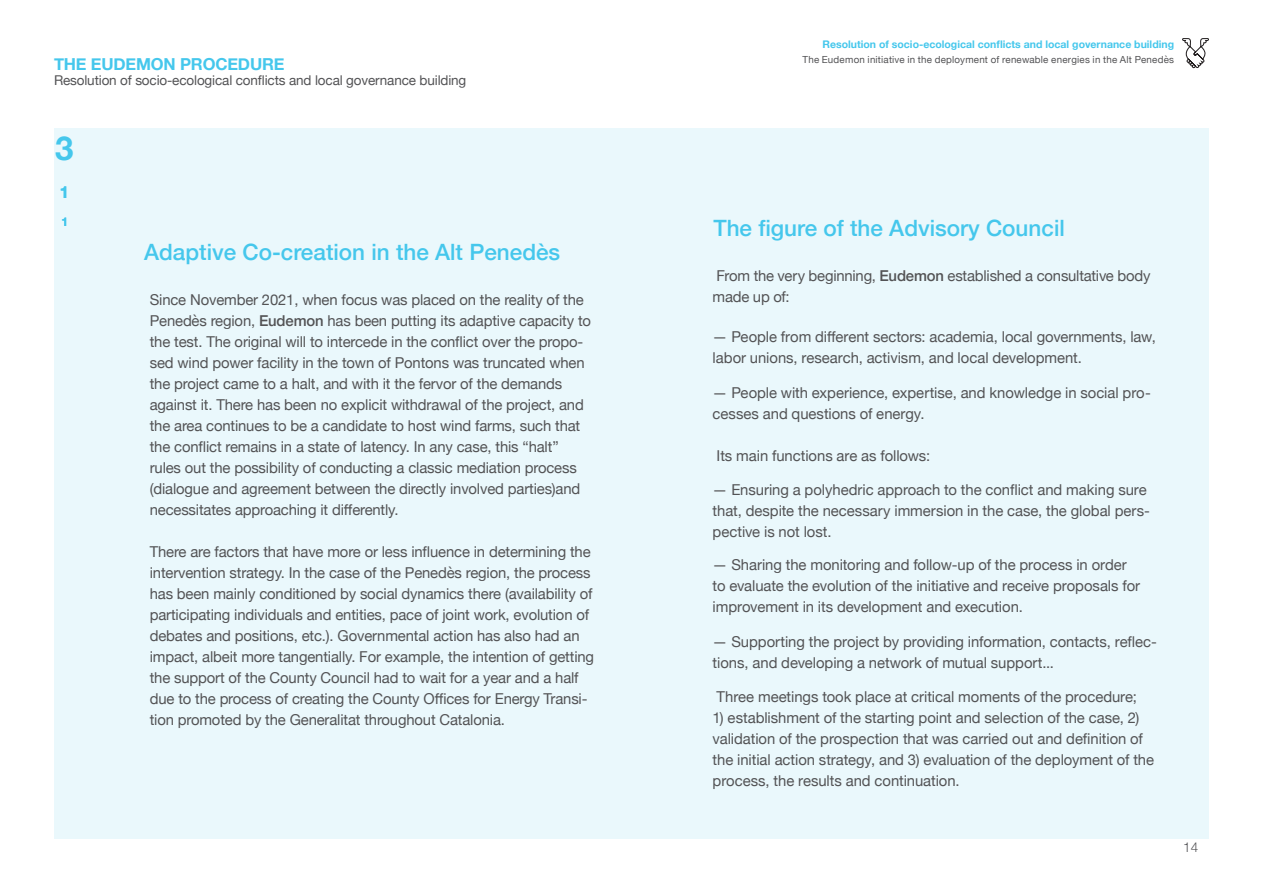
<style>
.page{position:relative;width:1263px;height:893px;background:#fff}
.page>*{position:absolute;margin:0;border:0;box-sizing:border-box;transform-origin:0 0}
.t1{font:700 33px "Helvetica Neue";color:#45c7ec}
.t2{font:500 22.5px "Helvetica Neue";color:#45c7ec}
.t3{font:700 16.5px "Helvetica Neue";letter-spacing:-.01em;color:#45c7ec}
.t4{font:15px/21px "Helvetica Neue";letter-spacing:-.01em;color:#535355}
.t5{font:13.5px "Helvetica Neue";letter-spacing:-.01em;color:#535355}
.t6{font:300 13.5px "Helvetica Neue";color:#535355}
.t7{font:700 12px "Helvetica Neue";color:#45c7ec}
.t8{font:700 10.5px "Helvetica Neue";color:#45c7ec}
.t9{font:9.75px "Helvetica Neue";letter-spacing:.02em;color:#535355}
.s1{font-weight:500}
</style>
<div class="page">
<div style="left:54px;top:128px;width:1155px;height:711px;background:#eaf8fc"></div>
<svg style="left:1182px;top:38px;width:27px;height:31px"></svg>
<p class="t3" style="left:54px;top:51px;width:232px">THE EUDEMON PROCEDURE</p>
<p class="t5" style="left:54px;top:71px;width:414px">Resolution of socio-ecological conflicts and local governance building</p>
<p class="t1" style="left:55px;top:123px;width:20px">3</p>
<p class="t3" style="left:60px;top:179px;width:11px">1</p>
<p class="t7" style="left:61px;top:212px;width:8px">1</p>
<p class="t2" style="left:144px;top:234px;width:418px">Adaptive Co-creation in the Alt Penedès</p>
<p class="t4" style="left:150px;top:290px;width:443px">Since November 2021, when focus was placed on the reality of the Penedès region, <span class="s1">Eudemon</span> has been putting its adaptive capacity to the test. The original will to intercede in the conflict over the propo&shy;sed wind power facility in the town of Pontons was truncated when the project came to a halt, and with it the fervor of the demands against it. There has been no explicit withdrawal of the project, and the area continues to be a candidate to host wind farms, such that the conflict remains in a state of latency. In any case, this “halt” rules out the possibility of conducting a classic mediation process (dialogue and agreement between the directly involved parties)and necessitates approaching it differently.</p>
<p class="t4" style="left:150px;top:542px;width:446px">There are factors that have more or less influence in determining the intervention strategy. In the case of the Penedès region, the process has been mainly conditioned by social dynamics there (availability of participating individuals and entities, pace of joint work, evolution of debates and positions, etc.). Governmental action has also had an impact, albeit more tangentially. For example, the intention of getting the support of the County Council had to wait for a year and a half due to the process of creating the County Offices for Energy Transi&shy;tion promoted by the Generalitat throughout Catalonia.</p>
<p class="t8" style="left:822px;top:36px;width:353px">Resolution of socio-ecological conflicts and local governance building</p>
<p class="t9" style="left:802px;top:52px;width:373px">The Eudemon initiative in the deployment of renewable energies in the Alt Penedès</p>
<p class="t2" style="left:713px;top:210px;width:353px">The figure of the Advisory Council</p>
<p class="t4" style="left:713px;top:266px;width:439px">From the very beginning, <span class="s1">Eudemon</span> established a consultative body made up of:</p>
<p class="t4" style="left:713px;top:327px;width:445px">— People from different sectors: academia, local governments, law, labor unions, research, activism, and local development.</p>
<p class="t4" style="left:713px;top:383px;width:440px">— People with experience, expertise, and knowledge in social pro&shy;cesses and questions of energy.</p>
<p class="t4" style="left:717px;top:446px;width:215px">Its main functions are as follows:</p>
<p class="t4" style="left:713px;top:480px;width:439px">— Ensuring a polyhedric approach to the conflict and making sure that, despite the necessary immersion in the case, the global pers&shy;pective is not lost.</p>
<p class="t4" style="left:713px;top:555px;width:429px">— Sharing the monitoring and follow-up of the process in order to evaluate the evolution of the initiative and receive proposals for improvement in its development and execution.</p>
<p class="t4" style="left:713px;top:632px;width:446px">— Supporting the project by providing information, contacts, reflec&shy;tions, and developing a network of mutual support...</p>
<p class="t4" style="left:717px;top:687px;width:422px">Three meetings took place at critical moments of the procedure;</p>
<p class="t4" style="left:713px;top:708px;width:443px">1) establishment of the starting point and selection of the case, 2) validation of the prospection that was carried out and definition of the initial action strategy, and 3) evaluation of the deployment of the process, the results and continuation.</p>
<p class="t6" style="left:1183px;top:836px;width:17px">14</p>
</div>
